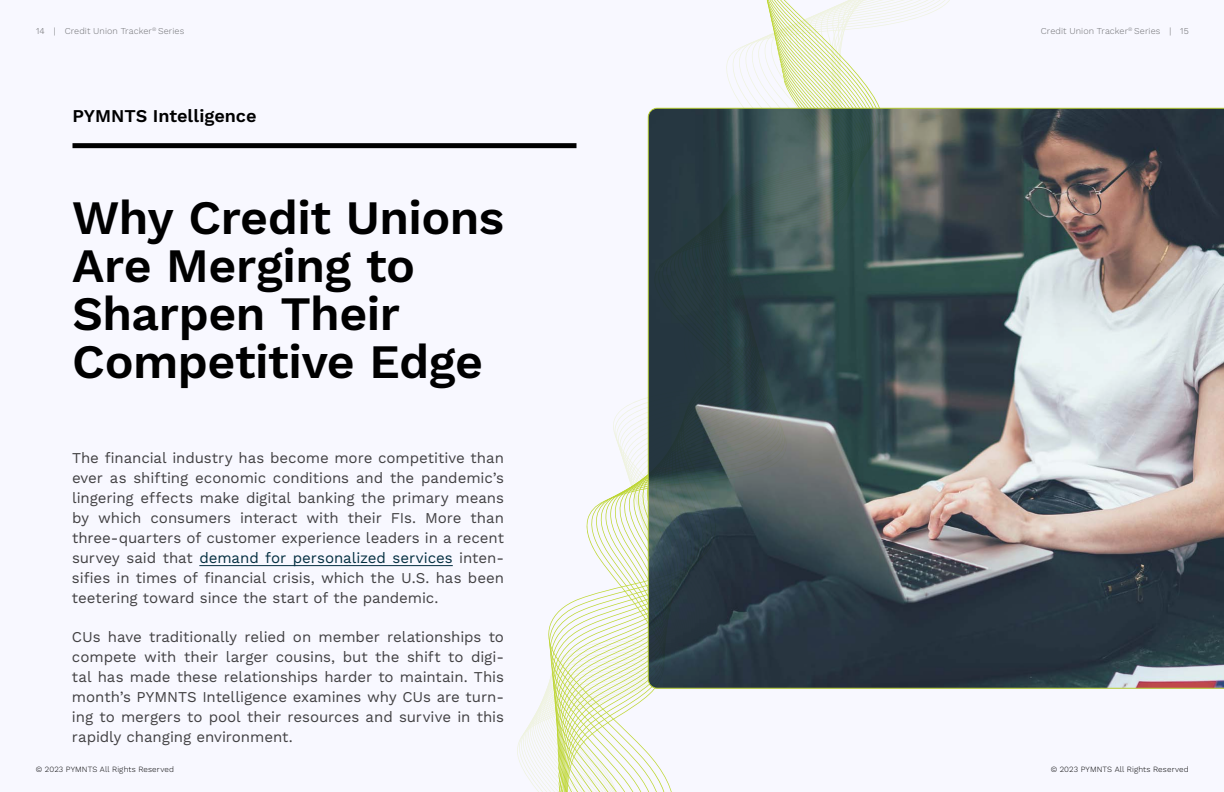
<style>
.page{position:relative;width:1224px;height:792px;background:#f8f8ff}
.page>*{position:absolute;margin:0;border:0;box-sizing:border-box;transform-origin:0 0}
.t1{font:600 48px/48px "Work Sans";letter-spacing:-.01em;color:#000}
.t2{font:600 18px "Work Sans";letter-spacing:-.005em;color:#000}
.t3{font:15px/20px "Work Sans";letter-spacing:-.005em;color:#414042;text-align:justify}
.t4{font:300 9px "Work Sans";letter-spacing:.01em;color:#6d6e71}
.t5{font:300 8px "Work Sans";letter-spacing:.015em;color:#000}
.s1{color:#636466}
.s2{color:#032e40}
</style>
<div class="page">
<svg style="left:548px;top:0;width:367px;height:791px"></svg>
<div style="left:72px;top:143px;width:505px;height:5px;background:#000"></div>
<hr style="left:199px;top:565px;width:254px;height:1px;background:#032e40">
<svg style="left:648px;top:108px;width:576px;height:580px;background:#5b6567"></svg>
<p class="t4" style="left:36px;top:26px;width:150px"><span class="s1">14 |</span> Credit Union Tracker<sup>®</sup> Series</p>
<p class="t4" style="left:1041px;top:26px;width:149px">Credit Union Tracker<sup>®</sup> Series <span class="s1">| 15</span></p>
<p class="t2" style="left:72px;top:105px;width:186px">PYMNTS Intelligence</p>
<h1 class="t1" style="left:72px;top:196px;width:434px">Why Credit Unions<br>Are Merging to<br>Sharpen Their<br>Competitive Edge</h1>
<p class="t3" style="left:72px;top:448px;width:434px">The financial industry has become more competitive than ever as shifting economic conditions and the pandemic’s lingering effects make digital banking the primary means by which consumers interact with their FIs. More than three-quarters of customer experience leaders in a recent survey said that <span class="s2">demand for personalized services</span> inten&shy;sifies in times of financial crisis, which the U.S. has been teetering toward since the start of the pandemic.</p>
<p class="t3" style="left:72px;top:628px;width:434px">CUs have traditionally relied on member relationships to compete with their larger cousins, but the shift to digi&shy;tal has made these relationships harder to maintain. This month’s PYMNTS Intelligence examines why CUs are turn&shy;ing to mergers to pool their resources and survive in this rapidly changing environment.</p>
<p class="t5" style="left:36px;top:765px;width:140px">© 2023 PYMNTS All Rights Reserved</p>
<p class="t5" style="left:1051px;top:765px;width:140px">© 2023 PYMNTS All Rights Reserved</p>
</div>
